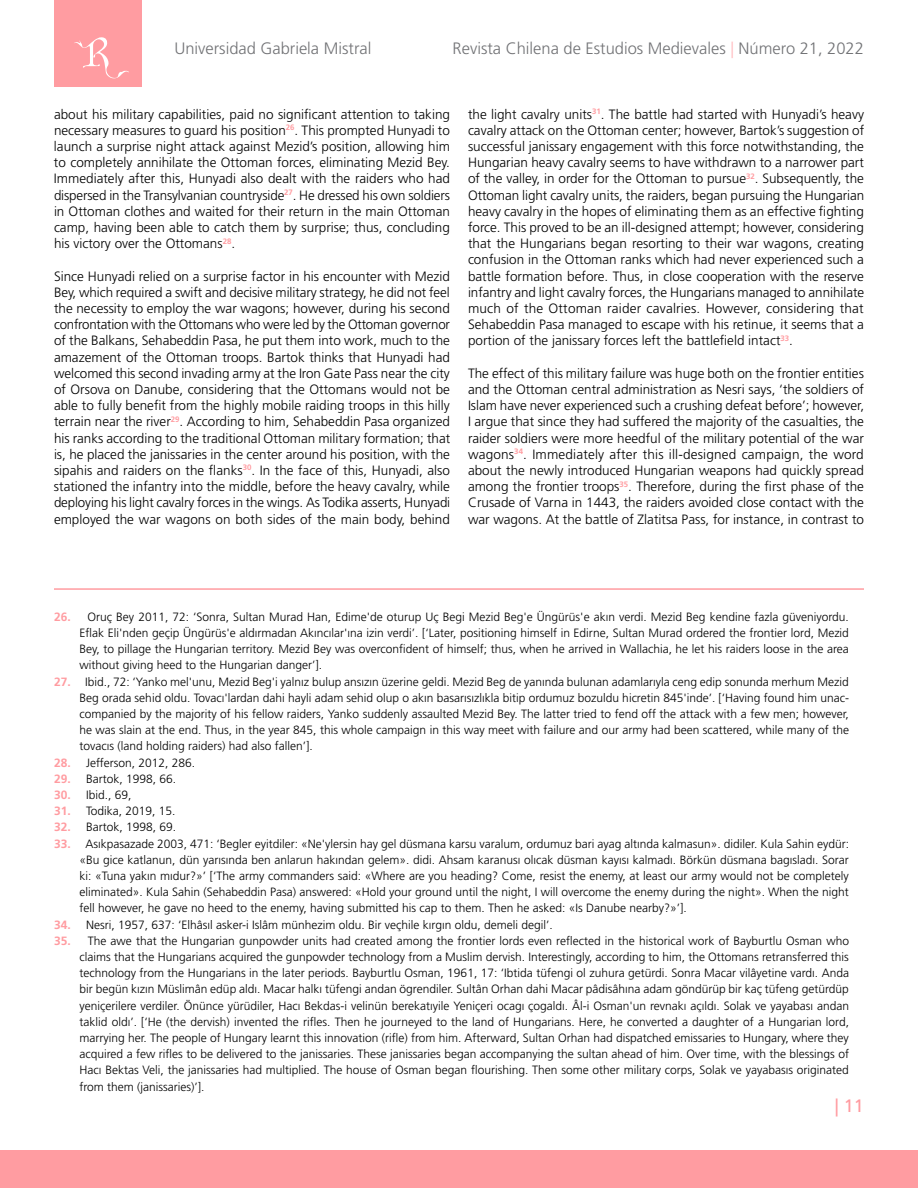
<style>
.page{position:relative;width:918px;height:1188px;background:#fff}
.page>*{position:absolute;margin:0;border:0;box-sizing:border-box;transform-origin:0 0}
.t1{font:18px "Frutiger LT Std";color:#ff9ca1}
.t2{font:300 16.5px "Frutiger LT Std";color:#717275}
.t3{font:300 13.5px/16.2px "Frutiger LT Std";color:#000;text-align:justify}
.t4{font:300 12px/16.2px "Frutiger LT Std";color:#000;text-align:justify}
.s1{color:#ffbbbf}
.s2{font-weight:700;color:#ff9ca1}
</style>
<div class="page">
<div style="left:0;top:1151px;width:918px;height:37px;background:#ff9ca1"></div>
<div style="left:54px;top:0;width:88px;height:86px;background:#ff9ca1"></div>
<svg style="left:74px;top:37px;width:55px;height:42px"></svg>
<hr style="left:54px;top:588px;width:810px;height:2px;background:#ff9ca1">
<h2 class="t2" style="left:174px;top:39px;width:199px">Universidad Gabriela Mistral</h2>
<h2 class="t2" style="left:453px;top:39px;width:413px">Revista Chilena de Estudios Medievales <span class="s1">|</span> Número 21, 2022</h2>
<p class="t3" style="left:54px;top:106px;width:398px">about his military capabilities, paid no significant attention to taking necessary measures to guard his position<sup>26</sup>. This prompted Hunyadi to launch a surprise night attack against Mezid’s position, allowing him to completely annihilate the Ottoman forces, eliminating Mezid Bey.<br>Immediately after this, Hunyadi also dealt with the raiders who had dispersed in the Transylvanian countryside<sup>27</sup>. He dressed his own soldiers in Ottoman clothes and waited for their return in the main Ottoman camp, having been able to catch them by surprise; thus, concluding his victory over the Ottomans<sup>28</sup>.</p>
<p class="t3" style="left:54px;top:268px;width:398px">Since Hunyadi relied on a surprise factor in his encounter with Mezid Bey, which required a swift and decisive military strategy, he did not feel the necessity to employ the war wagons; however, during his second confrontation with the Ottomans who were led by the Ottoman governor of the Balkans, Sehabeddin Pasa, he put them into work, much to the amazement of the Ottoman troops. Bartok thinks that Hunyadi had welcomed this second invading army at the Iron Gate Pass near the city of Orsova on Danube, considering that the Ottomans would not be able to fully benefit from the highly mobile raiding troops in this hilly terrain near the river<sup>29</sup>. According to him, Sehabeddin Pasa organized his ranks according to the traditional Ottoman military formation; that is, he placed the janissaries in the center around his position, with the sipahis and raiders on the flanks<sup>30</sup>. In the face of this, Hunyadi, also stationed the infantry into the middle, before the heavy cavalry, while deploying his light cavalry forces in the wings. As Todika asserts, Hunyadi employed the war wagons on both sides of the main body, behind</p>
<p class="t3" style="left:468px;top:106px;width:398px">the light cavalry units<sup>31</sup>. The battle had started with Hunyadi’s heavy cavalry attack on the Ottoman center; however, Bartok’s suggestion of successful janissary engagement with this force notwithstanding, the Hungarian heavy cavalry seems to have withdrawn to a narrower part of the valley, in order for the Ottoman to pursue<sup>32</sup>. Subsequently, the Ottoman light cavalry units, the raiders, began pursuing the Hungarian heavy cavalry in the hopes of eliminating them as an effective fighting force. This proved to be an ill-designed attempt; however, considering that the Hungarians began resorting to their war wagons, creating confusion in the Ottoman ranks which had never experienced such a battle formation before. Thus, in close cooperation with the reserve infantry and light cavalry forces, the Hungarians managed to annihilate much of the Ottoman raider cavalries. However, considering that Sehabeddin Pasa managed to escape with his retinue, it seems that a portion of the janissary forces left the battlefield intact<sup>33</sup>.</p>
<p class="t3" style="left:468px;top:365px;width:398px">The effect of this military failure was huge both on the frontier entities and the Ottoman central administration as Nesri says, ‘the soldiers of Islam have never experienced such a crushing defeat before’; however, I argue that since they had suffered the majority of the casualties, the raider soldiers were more heedful of the military potential of the war wagons<sup>34</sup>. Immediately after this ill-designed campaign, the word about the newly introduced Hungarian weapons had quickly spread among the frontier troops<sup>35</sup>. Therefore, during the first phase of the Crusade of Varna in 1443, the raiders avoided close contact with the war wagons. At the battle of Zlatitsa Pass, for instance, in contrast to</p>
<p class="t4" style="left:80px;top:609px;width:771px;text-indent:-26px"><span class="s2">26.</span> Oruç Bey 2011, 72: ‘Sonra, Sultan Murad Han, Edime'de oturup Uç Begi Mezid Beg'e Üngürüs'e akın verdi. Mezid Beg kendine fazla güveniyordu.<br>Eflak Eli'nden geçip Üngürüs'e aldırmadan Akıncılar'ına izin verdi’. [‘Later, positioning himself in Edirne, Sultan Murad ordered the frontier lord, Mezid Bey, to pillage the Hungarian territory. Mezid Bey was overconfident of himself; thus, when he arrived in Wallachia, he let his raiders loose in the area without giving heed to the Hungarian danger’].</p>
<p class="t4" style="left:80px;top:673px;width:771px;text-indent:-26px"><span class="s2">27.</span> Ibid., 72: ‘Yanko mel'unu, Mezid Beg'i yalnız bulup ansızın üzerine geldi. Mezid Beg de yanında bulunan adamlarıyla ceng edip sonunda merhum Mezid Beg orada sehid oldu. Tovacı'lardan dahi hayli adam sehid olup o akın basarısızlıkla bitip ordumuz bozuldu hicretin 845'inde’. [‘Having found him unac&shy;companied by the majority of his fellow raiders, Yanko suddenly assaulted Mezid Bey. The latter tried to fend off the attack with a few men; however, he was slain at the end. Thus, in the year 845, this whole campaign in this way meet with failure and our army had been scattered, while many of the tovacıs (land holding raiders) had also fallen’].</p>
<p class="t4" style="left:54px;top:754px;width:143px"><span class="s2">28.</span> Jefferson, 2012, 286.</p>
<p class="t4" style="left:54px;top:771px;width:124px"><span class="s2">29.</span> Bartok, 1998, 66.</p>
<p class="t4" style="left:54px;top:787px;width:79px"><span class="s2">30.</span> Ibid., 69,</p>
<p class="t4" style="left:54px;top:803px;width:123px"><span class="s2">31.</span> Todika, 2019, 15.</p>
<p class="t4" style="left:54px;top:819px;width:124px"><span class="s2">32.</span> Bartok, 1998, 69.</p>
<p class="t4" style="left:80px;top:835px;width:771px;text-indent:-26px"><span class="s2">33.</span> Asıkpasazade 2003, 471: ‘Begler eyitdiler: «Ne'ylersin hay gel düsmana karsu varalum, ordumuz bari ayag altında kalmasun». didiler. Kula Sahin eydür: «Bu gice katlanun, dün yarısında ben anlarun hakından gelem». didi. Ahsam karanusı olıcak düsman kayısı kalmadı. Börkün düsmana bagısladı. Sorar ki: «Tuna yakın mıdur?»’ [‘The army commanders said: «Where are you heading? Come, resist the enemy, at least our army would not be completely eliminated». Kula Sahin (Sehabeddin Pasa) answered: «Hold your ground until the night, I will overcome the enemy during the night». When the night fell however, he gave no heed to the enemy, having submitted his cap to them. Then he asked: «Is Danube nearby?»’].</p>
<p class="t4" style="left:54px;top:916px;width:500px"><span class="s2">34.</span> Nesri, 1957, 637: ‘Elhâsıl asker-i Islâm münhezim oldu. Bir veçhile kırgın oldu, demeli degil’.</p>
<p class="t4" style="left:80px;top:933px;width:771px;text-indent:-26px"><span class="s2">35.</span> The awe that the Hungarian gunpowder units had created among the frontier lords even reflected in the historical work of Bayburtlu Osman who claims that the Hungarians acquired the gunpowder technology from a Muslim dervish. Interestingly, according to him, the Ottomans retransferred this technology from the Hungarians in the later periods. Bayburtlu Osman, 1961, 17: ‘Ibtida tüfengi ol zuhura getürdi. Sonra Macar vilâyetine vardı. Anda bir begün kızın Müslimân edüp aldı. Macar halkı tüfengi andan ögrendiler. Sultân Orhan dahi Macar pâdisâhına adam göndürüp bir kaç tüfeng getürdüp yeniçerilere verdiler. Önünce yürüdiler, Hacı Bekdas-i velinün berekatıyile Yeniçeri ocagı çogaldı. Âl-i Osman'un revnakı açıldı. Solak ve yayabası andan taklid oldı’. [‘He (the dervish) invented the rifles. Then he journeyed to the land of Hungarians. Here, he converted a daughter of a Hungarian lord, marrying her. The people of Hungary learnt this innovation (rifle) from him. Afterward, Sultan Orhan had dispatched emissaries to Hungary, where they acquired a few rifles to be delivered to the janissaries. These janissaries began accompanying the sultan ahead of him. Over time, with the blessings of Hacı Bektas Veli, the janissaries had multiplied. The house of Osman began flourishing. Then some other military corps, Solak ve yayabasıs originated from them (janissaries)’].</p>
<h1 class="t1" style="left:835px;top:1095px;width:31px">| 11</h1>
</div>
